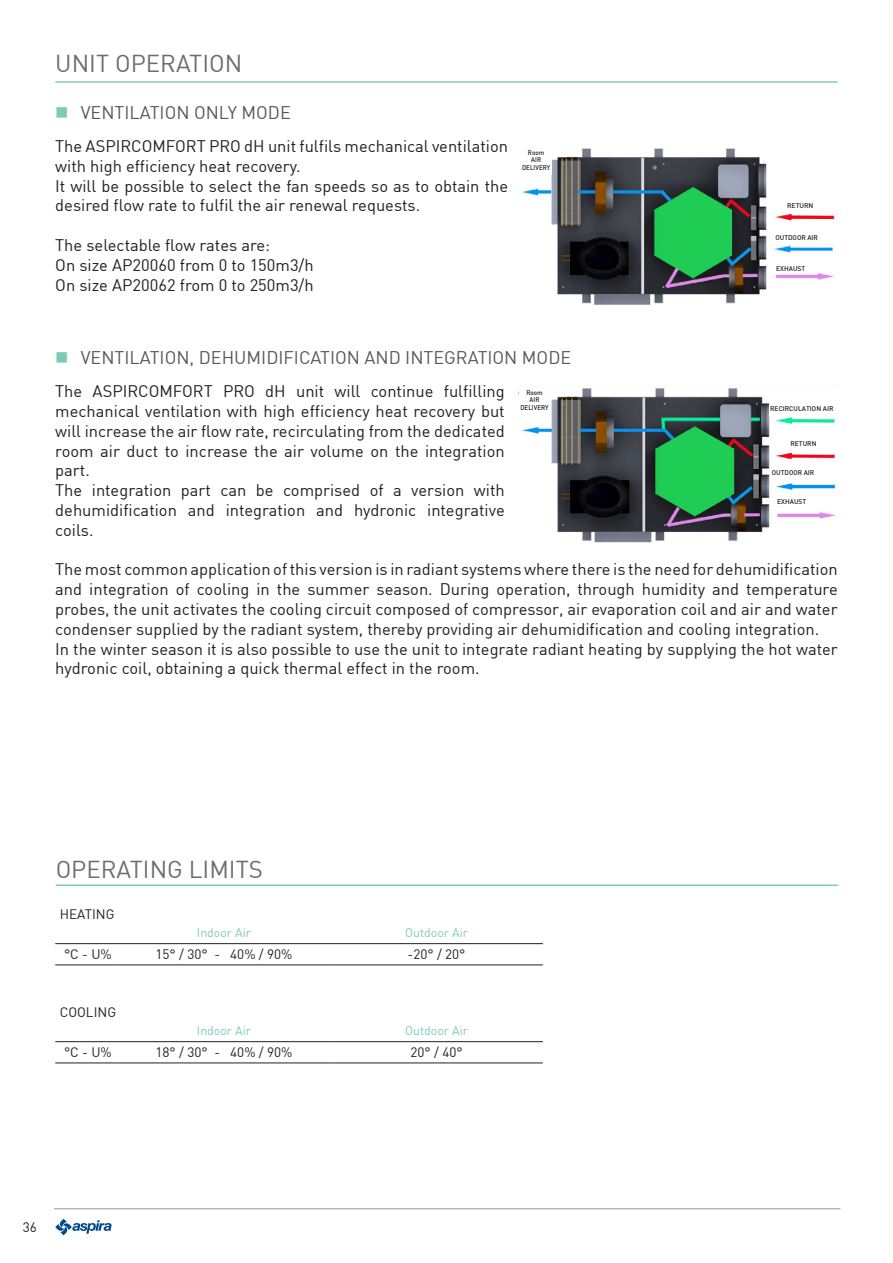
<style>
.page{position:relative;width:893px;height:1263px;background:#fff}
.page>*{position:absolute;margin:0;border:0;box-sizing:border-box;transform-origin:0 0}
.t1{font:24px "DIN";color:#6c6d70}
.t2{font:18px "DIN";color:#57585a}
.t3{font:16.5px/19.8px "DIN";color:#231f20}
.t4{font:13.5px "DIN";color:#231f20}
.t5{font:12.3px "DIN";color:#7ccbb7}
.testo_normale{font:500 6.75px "DIN";color:#231f20}
.testo_normale-2{font:500 6.75px/7.5px "DIN";color:#231f20;text-align:center;scale:.93 1}
</style>
<div class="page">
<hr style="left:54px;top:1208px;width:786px;height:1px;background:#939598">
<svg style="left:55px;top:1219px;width:57px;height:16px"></svg>
<hr style="left:55px;top:81px;width:783px;height:2px;background:#84cdbc">
<hr style="left:56px;top:884px;width:782px;height:2px;background:#84cdbc">
<hr style="left:55px;top:943px;width:63px;height:1px;background:#231f20">
<hr style="left:118px;top:943px;width:212px;height:1px;background:#231f20">
<hr style="left:330px;top:943px;width:213px;height:1px;background:#231f20">
<hr style="left:55px;top:965px;width:63px;height:1px;background:#231f20">
<hr style="left:118px;top:965px;width:212px;height:1px;background:#231f20">
<hr style="left:330px;top:965px;width:213px;height:1px;background:#231f20">
<hr style="left:55px;top:1041px;width:63px;height:1px;background:#231f20">
<hr style="left:118px;top:1041px;width:212px;height:1px;background:#231f20">
<hr style="left:330px;top:1041px;width:213px;height:1px;background:#231f20">
<hr style="left:55px;top:1063px;width:63px;height:1px;background:#231f20">
<hr style="left:118px;top:1063px;width:212px;height:1px;background:#231f20">
<hr style="left:330px;top:1063px;width:213px;height:1px;background:#231f20">
<img style="left:522px;top:148px;width:313px;height:157px">
<div style="left:521px;top:149px;width:31px;height:26px;background:#fff"></div>
<div style="left:779px;top:202px;width:42px;height:8px;background:#fff"></div>
<div style="left:769px;top:234px;width:56px;height:8px;background:#fff"></div>
<div style="left:775px;top:265px;width:46px;height:7px;background:#fff"></div>
<img style="left:518px;top:388px;width:318px;height:155px">
<div style="left:519px;top:389px;width:31px;height:23px;background:#fff"></div>
<div style="left:782px;top:441px;width:43px;height:7px;background:#fff"></div>
<div style="left:771px;top:470px;width:56px;height:10px;background:#fff"></div>
<div style="left:769px;top:405px;width:66px;height:11px;background:#fff"></div>
<div style="left:776px;top:498px;width:46px;height:7px;background:#fff"></div>
<p class="t1" style="left:55px;top:49px;width:189px">UNIT OPERATION</p>
<p class="t2" style="left:81px;top:101px;width:212px">VENTILATION ONLY MODE</p>
<p class="t3" style="left:55px;top:136px;width:454px">The ASPIRCOMFORT PRO dH unit fulfils mechanical ventilation with high efficiency heat recovery.</p>
<p class="t3" style="left:55px;top:175px;width:454px">It will be possible to select the fan speeds so as to obtain the desired flow rate to fulfil the air renewal requests.</p>
<p class="t3" style="left:55px;top:235px;width:216px">The selectable flow rates are:</p>
<p class="t3" style="left:55px;top:255px;width:260px">On size AP20060 from 0 to 150m3/h</p>
<p class="t3" style="left:55px;top:274px;width:260px">On size AP20062 from 0 to 250m3/h</p>
<p class="testo_normale-2" style="left:522px;top:148px;width:32px">Room<br>AIR<br>DELIVERY</p>
<p class="t2" style="left:81px;top:346px;width:492px">VENTILATION, DEHUMIDIFICATION AND INTEGRATION MODE</p>
<p class="testo_normale" style="left:787px;top:201px;width:28px">RETURN</p>
<p class="testo_normale" style="left:775px;top:233px;width:44px">OUTDOOR AIR</p>
<p class="testo_normale" style="left:776px;top:264px;width:31px">EXHAUST</p>
<p class="t3" style="left:55px;top:381px;width:451px;text-align:justify">The ASPIRCOMFORT PRO dH unit will continue fulfilling mechanical ventilation with high efficiency heat recovery but will increase the air flow rate, recirculating from the dedicated room air duct to increase the air volume on the integration part.</p>
<p class="t3" style="left:55px;top:480px;width:451px;text-align:justify">The integration part can be comprised of a version with dehumidification and integration and hydronic integrative coils.</p>
<p class="t3" style="left:55px;top:559px;width:784px;text-align:justify">The most common application of this version is in radiant systems where there is the need for dehumidification and integration of cooling in the summer season. During operation, through humidity and temperature probes, the unit activates the cooling circuit composed of compressor, air evaporation coil and air and water condenser supplied by the radiant system, thereby providing air dehumidification and cooling integration.</p>
<p class="t3" style="left:55px;top:638px;width:784px">In the winter season it is also possible to use the unit to integrate radiant heating by supplying the hot water hydronic coil, obtaining a quick thermal effect in the room.</p>
<p class="testo_normale-2" style="left:520px;top:388px;width:32px">Room<br>AIR<br>DELIVERY</p>
<p class="testo_normale" style="left:770px;top:404px;width:65px">RECIRCULATION AIR</p>
<p class="testo_normale" style="left:790px;top:440px;width:28px">RETURN</p>
<p class="testo_normale" style="left:772px;top:468px;width:44px">OUTDOOR AIR</p>
<p class="testo_normale" style="left:777px;top:497px;width:31px">EXHAUST</p>
<p class="t1" style="left:56px;top:854px;width:209px">OPERATING LIMITS</p>
<p class="t4" style="left:60px;top:905px;width:56px">HEATING</p>
<p class="t5" style="left:197px;top:925px;width:56px">Indoor Air</p>
<p class="t5" style="left:405px;top:925px;width:64px">Outdoor Air</p>
<p class="t4" style="left:64px;top:946px;width:49px">°C - U%</p>
<p class="t4" style="left:155px;top:946px;width:138px">15° / 30° - 40% / 90%</p>
<p class="t4" style="left:408px;top:946px;width:59px">-20° / 20°</p>
<p class="t4" style="left:60px;top:1003px;width:58px">COOLING</p>
<p class="t5" style="left:197px;top:1023px;width:56px">Indoor Air</p>
<p class="t5" style="left:405px;top:1023px;width:64px">Outdoor Air</p>
<p class="t4" style="left:64px;top:1044px;width:49px">°C - U%</p>
<p class="t4" style="left:155px;top:1044px;width:138px">18° / 30° - 40% / 90%</p>
<p class="t4" style="left:410px;top:1044px;width:54px">20° / 40°</p>
<p class="t4" style="left:23px;top:1219px;width:16px">36</p>
</div>
